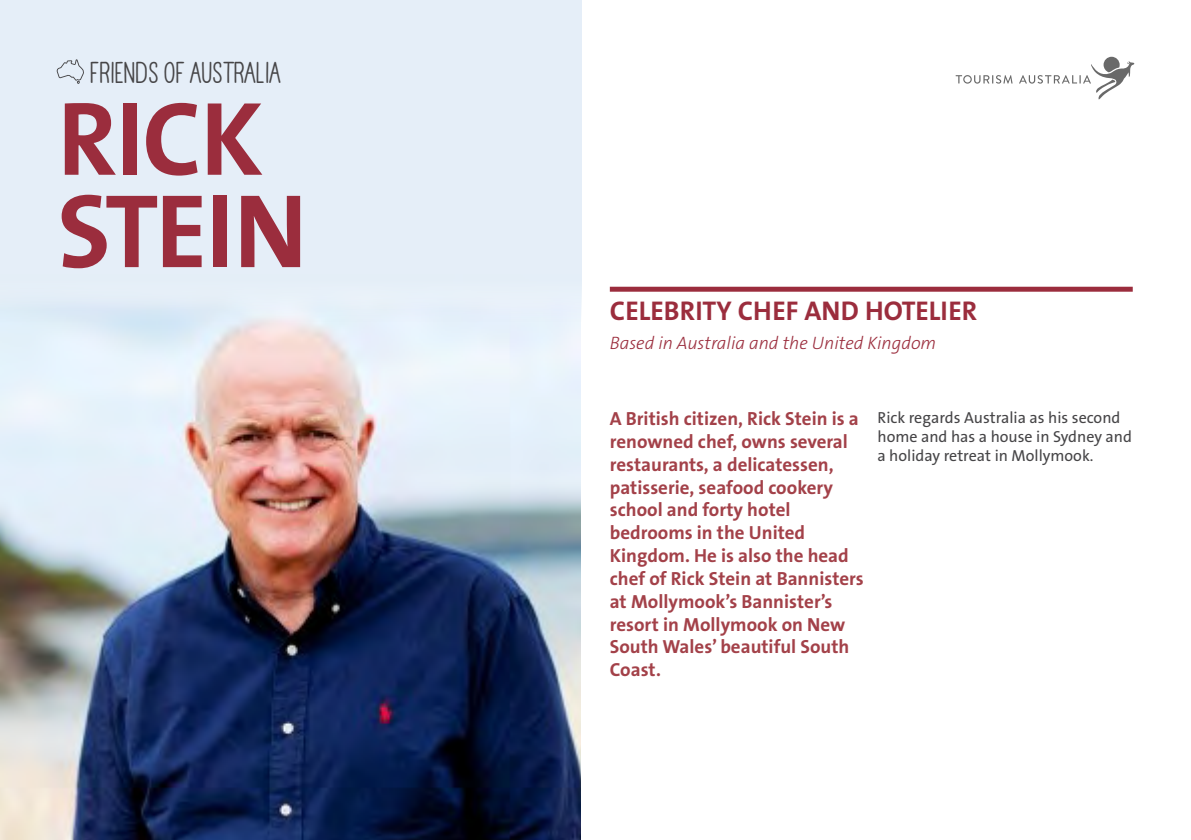
<style>
.page{position:relative;width:1191px;height:840px;background:#fff}
.page>*{position:absolute;margin:0;border:0;box-sizing:border-box;transform-origin:0 0}
.t1{font:700 105.4px/92.2px "The Sans B7";letter-spacing:-.02em;color:#9b2d3d}
.t2{font:700 27.2px "The Sans B7";color:#9b2d3d}
.t3{font:700 26.4px "TAHAVEANICEDAY";letter-spacing:-.01em;color:#464547}
.t4{font:700 19px/22.8px "The Sans B7";color:#a34149}
.t5{font:italic 300 18px "The Sans B3";color:#9b2d3d}
.t6{font:16px/19.2px "The Sans B5 Plain";color:#464547}
</style>
<div class="page">
<svg style="left:955px;top:75px;width:57px;height:9px"></svg>
<svg style="left:1019px;top:57px;width:115px;height:42px"></svg>
<img style="left:0;top:327px;width:581px;height:512px">
<div style="left:0;top:0;width:581px;height:327px;background:#e5eef8"></div>
<div style="left:610px;top:286px;width:522px;height:5px;background:#9b2d3d"></div>
<svg style="left:56px;top:59px;width:28px;height:25px"></svg>
<h3 class="t3" style="left:90px;top:57px;width:193px">FRIENDS OF AUSTRALIA</h3>
<h1 class="t1" style="left:57px;top:96px;width:252px">RICK<br>STEIN</h1>
<h2 class="t2" style="left:610px;top:296px;width:369px">CELEBRITY CHEF AND HOTELIER</h2>
<p class="t5" style="left:610px;top:333px;width:328px">Based in Australia and the United Kingdom</p>
<p class="t4" style="left:610px;top:407px;width:255px">A British citizen, Rick Stein is a renowned chef, owns several restaurants, a delicatessen, patisserie, seafood cookery school and forty hotel bedrooms in the United<br>Kingdom. He is also the head chef of Rick Stein at Bannisters at Mollymook’s Bannister’s resort in Mollymook on New<br>South Wales’ beautiful South<br>Coast.</p>
<p class="t6" style="left:877px;top:408px;width:256px">Rick regards Australia as his second home and has a house in Sydney and a holiday retreat in Mollymook.</p>
</div>
